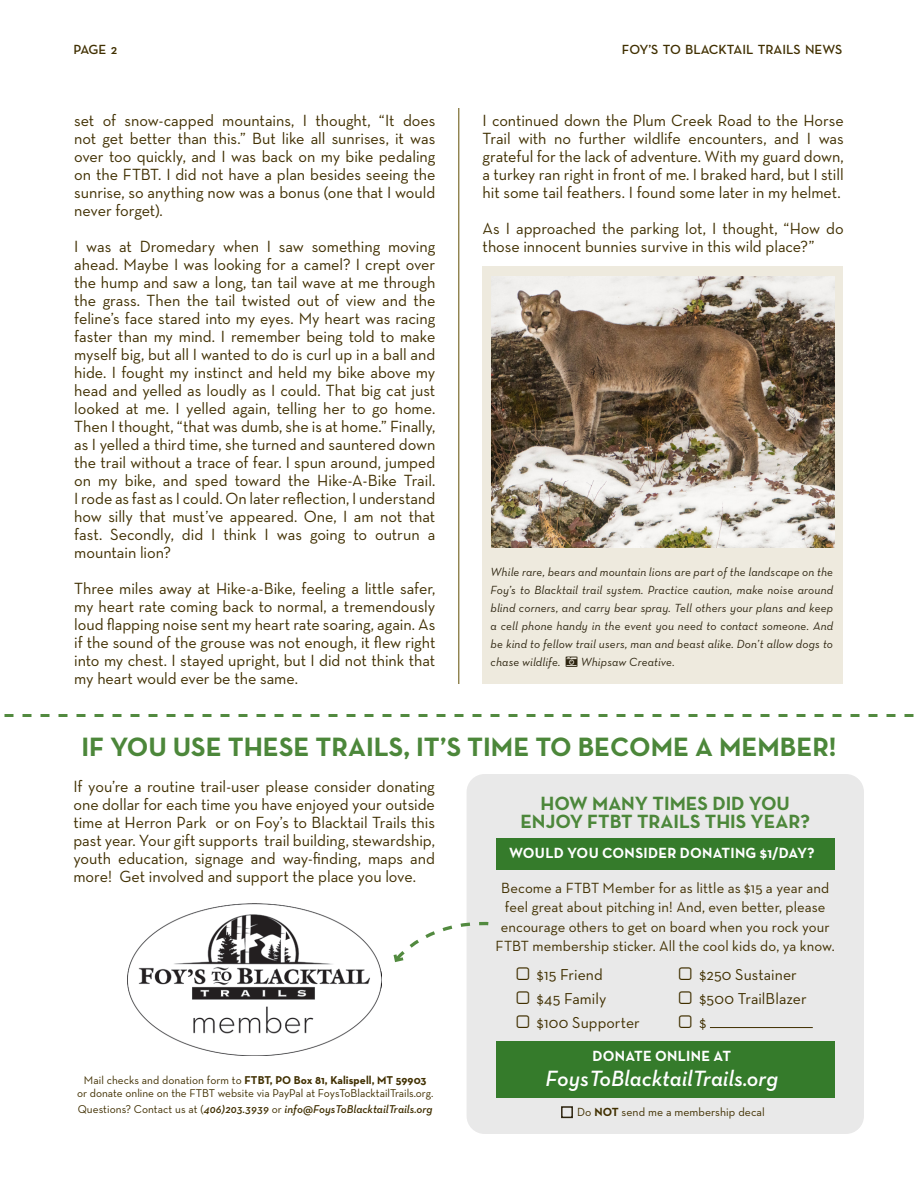
<style>
.page{position:relative;width:918px;height:1188px;background:#fff}
.page>*{position:absolute;margin:0;border:0;box-sizing:border-box;transform-origin:0 0}
.t1{font:700 27px "Neutra Text";color:#4c873a}
.t2{font:italic 600 22.5px "Neutra Text TF";letter-spacing:.005em;color:#fff}
.t3{font:700 19.5px/18px "Neutra Text";color:#4c873a;text-align:center}
.bodycopy{font:16.5px/18px "Neutra Text";letter-spacing:-.005em;color:#402f00;text-align:justify}
.bodycopy-2{font:16.05px/24px "Neutra Text";letter-spacing:.005em;color:#402f00}
.bodycopy-3{font:15px/19.5px "Neutra Text";letter-spacing:.005em;color:#402f00;text-align:center}
.bodycopy-4{font:700 15px "Neutra Text";letter-spacing:.02em;color:#fff}
.t4{font:600 13.5px "Neutra Text";letter-spacing:-.005em;color:#402f00}
.bodycopy-5{font:italic 12px/18px "Neutra Text";letter-spacing:.015em;color:#2c230e;text-align:justify}
.t5{font:12px "Neutra Text";letter-spacing:.005em;color:#402f00}
.t6{font:11.55px/16.5px "Neutra Text";color:#402f00}
.t7{font:700 11.55px "Neutra Text";letter-spacing:.005em;color:#402f00}
.s1{font-weight:400}
.s2{font-family:"Neutra Text TF";font-weight:600;font-style:italic}
.s3{font-weight:700}
</style>
<div class="page">
<svg style="left:4px;top:714px;width:910px;height:3px"></svg>
<hr style="left:459px;top:108px;width:1px;height:576px;background:#604d04">
<img style="left:127px;top:903px;width:254px;height:153px">
<div style="left:467px;top:774px;width:397px;height:360px;background:#e9e9e9;border-radius:18px"></div>
<div style="left:561px;top:1106px;width:12px;height:12px;border:2px solid #2c230e"></div>
<svg style="left:393px;top:921px;width:96px;height:42px"></svg>
<hr style="left:710px;top:1027px;width:103px;height:1px;background:#402f00">
<div style="left:496px;top:838px;width:338px;height:32px;background:#357b2b"></div>
<div style="left:496px;top:1041px;width:338px;height:57px;background:#357b2b"></div>
<div style="left:483px;top:266px;width:360px;height:418px;background:#eeeade"></div>
<img style="left:491px;top:277px;width:344px;height:271px">
<p class="t4" style="left:73px;top:41px;width:45px">PAGE 2</p>
<p class="t4" style="left:622px;top:41px;width:222px">FOY’S TO BLACKTAIL TRAILS NEWS</p>
<p class="bodycopy" style="left:74px;top:111px;width:363px">set of snow-capped mountains, I thought, “It does not get better than this.” But like all sunrises, it was over too quickly, and I was back on my bike pedaling on the FTBT. I did not have a plan besides seeing the sunrise, so anything now was a bonus (one that I would never forget).</p>
<p class="bodycopy" style="left:74px;top:237px;width:363px">I was at Dromedary when I saw something moving ahead. Maybe I was looking for a camel? I crept over the hump and saw a long, tan tail wave at me through the grass. Then the tail twisted out of view and the feline’s face stared into my eyes. My heart was racing faster than my mind. I remember being told to make myself big, but all I wanted to do is curl up in a ball and hide. I fought my instinct and held my bike above my head and yelled as loudly as I could. That big cat just looked at me. I yelled again, telling her to go home.<br>Then I thought, “that was dumb, she is at home.” Finally, as I yelled a third time, she turned and sauntered down the trail without a trace of fear. I spun around, jumped on my bike, and sped toward the Hike-A-Bike Trail.<br>I rode as fast as I could. On later reflection, I understand how silly that must’ve appeared. One, I am not that fast. Secondly, did I think I was going to outrun a mountain lion?</p>
<p class="bodycopy" style="left:74px;top:579px;width:363px">Three miles away at Hike-a-Bike, feeling a little safer, my heart rate coming back to normal, a tremendously loud flapping noise sent my heart rate soaring, again. As if the sound of the grouse was not enough, it flew right into my chest. I stayed upright, but I did not think that my heart would ever be the same.</p>
<p class="bodycopy" style="left:483px;top:111px;width:363px">I continued down the Plum Creek Road to the Horse Trail with no further wildlife encounters, and I was grateful for the lack of adventure. With my guard down, a turkey ran right in front of me. I braked hard, but I still hit some tail feathers. I found some later in my helmet.</p>
<p class="bodycopy" style="left:483px;top:219px;width:363px">As I approached the parking lot, I thought, “How do those innocent bunnies survive in this wild place?”</p>
<p class="bodycopy-5" style="left:491px;top:563px;width:344px">While rare, bears and mountain lions are part of the landscape on the Foy’s to Blacktail trail system. Practice caution, make noise around blind corners, and carry bear spray. Tell others your plans and keep a cell phone handy in the event you need to contact someone. And be kind to fellow trail users, man and beast alike. Don’t allow dogs to chase wildlife.</p>
<p class="bodycopy-5" style="left:581px;top:653px;width:96px">Whipsaw Creative.</p>
<p class="t1" style="left:81px;top:730px;width:757px">IF YOU USE THESE TRAILS, IT’S TIME TO BECOME A MEMBER!</p>
<p class="bodycopy" style="left:73px;top:777px;width:363px">If you’re a routine trail-user please consider donating one dollar for each time you have enjoyed your outside time at Herron Park or on Foy’s to Blacktail Trails this past year. Your gift supports trail building, stewardship, youth education, signage and way-finding, maps and more! Get involved and support the place you love.</p>
<p class="bodycopy-3" style="left:496px;top:878px;width:341px">Become a FTBT Member for as little as $15 a year and feel great about pitching in! And, even better, please encourage others to get on board when you rock your FTBT membership sticker. All the cool kids do, ya know.</p>
<p class="bodycopy-2" style="left:537px;top:962px;width:104px">$15 Friend<br>$45 Family $100 Supporter</p>
<p class="bodycopy-2" style="left:699px;top:962px;width:109px">$250 Sustainer $500 TrailBlazer $</p>
<p class="t3" style="left:520px;top:794px;width:291px">HOW MANY TIMES DID YOU<br>ENJOY FTBT TRAILS THIS YEAR?</p>
<p class="bodycopy-4" style="left:509px;top:844px;width:307px">WOULD YOU CONSIDER DONATING $1/DAY?</p>
<p class="t7" style="left:84px;top:1072px;width:344px"><span class="s1">Mail checks and donation form to</span> FTBT, PO Box 81, Kalispell, MT 59903</p>
<p class="t6" style="left:77px;top:1085px;width:358px">or donate online on the FTBT website via PayPal at FoysToBlacktailTrails.org.<br>Questions? Contact us at (<span class="s2">406)203.3939</span> or <span class="s2">info@FoysToBlacktailTrails.org</span></p>
<p class="bodycopy-4" style="left:593px;top:1046px;width:140px">DONATE ONLINE AT</p>
<p class="t2" style="left:545px;top:1065px;width:234px">FoysToBlacktailTrails.org</p>
<p class="t5" style="left:577px;top:1104px;width:189px">Do <span class="s3">NOT</span> send me a membership decal</p>
</div>
